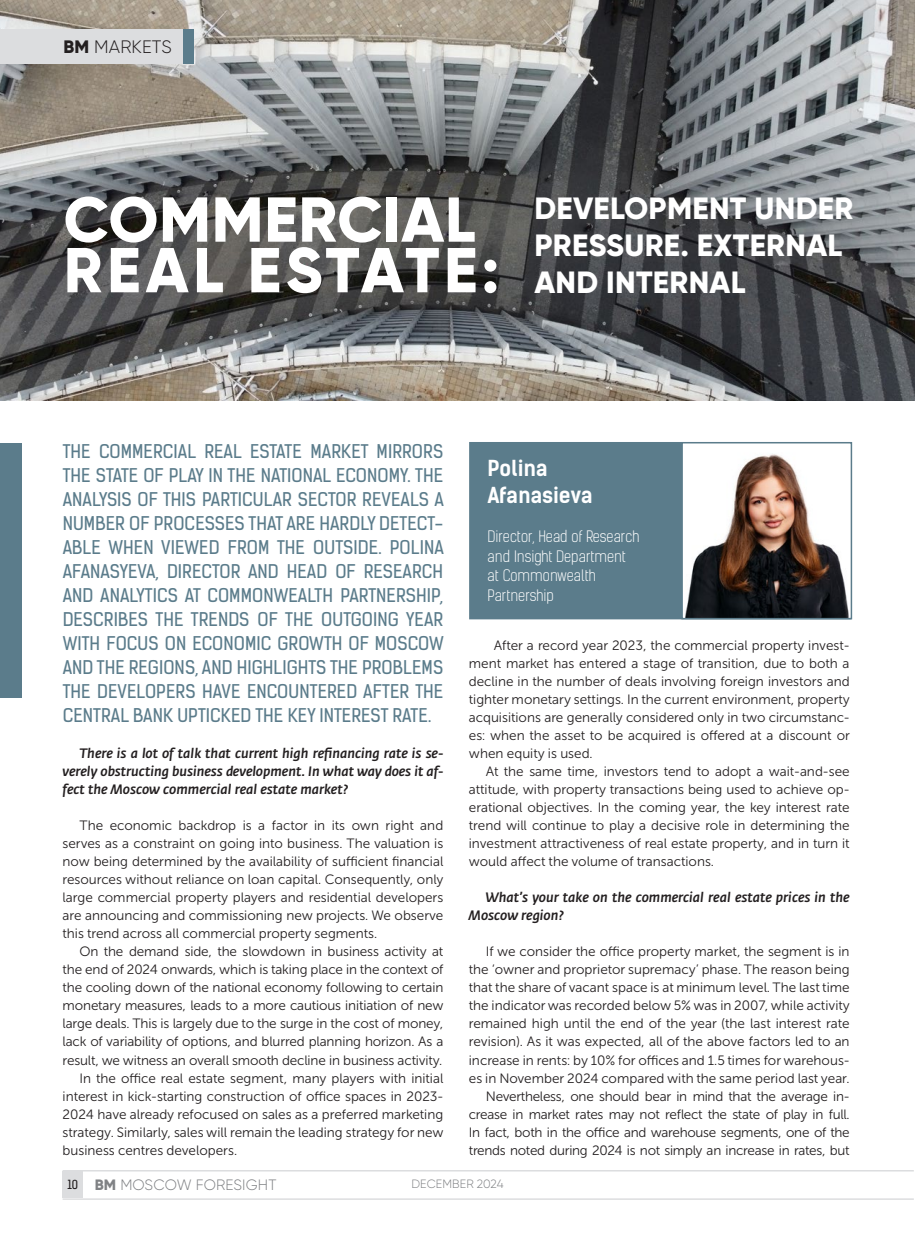
<style>
.page{position:relative;width:915px;height:1234px;background:#fff}
.page>*{position:absolute;margin:0;border:0;box-sizing:border-box;transform-origin:0 0}
.zag{font:800 63.3px/50.6px "Gilroy";letter-spacing:.01em;color:#fff}
.zag-2{font:800 30.75px/36.8px "Gilroy";letter-spacing:.01em;color:#fff}
.vrez{font:700 21px/27px "Kelson Sans";color:#fff}
.Врез{font:18px/24px "Kelson Sans";letter-spacing:.005em;color:#5b7c8b;text-align:justify}
.t1{font:300 18px "Gilroy";letter-spacing:.01em;color:#231f20}
.vrez-2{font:300 15px/19.5px "Kelson Sans";color:#fff}
.t2{font:300 15px "Gilroy";letter-spacing:.01em;color:#808285}
.text{font:13.5px/18px "Museo Sans Cyrl 300";color:#231f20;text-align:justify}
.qwestion{font:italic 500 13.5px/18px "Fedra Sans Pro";color:#231f20;text-align:justify}
.t3{font:300 12px "Gilroy";letter-spacing:.01em;color:#808285}
.s1{font-weight:800}
.s2{font-family:"Kelson Sans";font-weight:400;font-size:12px;color:#231f20}
</style>
<div class="page">
<img style="left:0;top:0;width:914px;height:400px">
<div style="left:469px;top:442px;width:381px;height:176px;background:#5b7c8b"></div>
<div style="left:469px;top:442px;width:382px;height:177px;border:2px solid #5b7c8b"></div>
<img style="left:684px;top:445px;width:164px;height:171px">
<div style="left:681px;top:442px;width:170px;height:177px;border:2px solid #5b7c8b"></div>
<div style="left:0;top:443px;width:21px;height:255px;background:#5b7c8b"></div>
<div style="left:0;top:30px;width:189px;height:34px;background:#dcdddf"></div>
<div style="left:184px;top:30px;width:10px;height:34px;background:#5b7c8b"></div>
<hr style="left:63px;top:1169px;width:850px;height:2px;background:#dcdddf">
<hr style="left:63px;top:1197px;width:850px;height:2px;background:#dcdddf">
<div style="left:63px;top:1171px;width:20px;height:26px;background:#dcdddf"></div>
<p class="t1" style="left:63px;top:36px;width:110px"><span class="s1">BM</span> MARKETS</p>
<p class="zag" style="left:64px;top:194px;width:437px">COMMERCIAL<br>REAL ESTATE:</p>
<p class="zag-2" style="left:534px;top:190px;width:320px">DEVELOPMENT UNDER<br>PRESSURE. EXTERNAL<br>AND INTERNAL</p>
<p class="Врез" style="left:63px;top:439px;width:382px">THE COMMERCIAL REAL ESTATE MARKET MIRRORS THE STATE OF PLAY IN THE NATIONAL ECONOMY. THE ANALYSIS OF THIS PARTICULAR SECTOR REVEALS A NUMBER OF PROCESSES THAT ARE HARDLY DETECT-ABLE WHEN VIEWED FROM THE OUTSIDE. POLINA AFANASYEVA, DIRECTOR AND HEAD OF RESEARCH AND ANALYTICS AT COMMONWEALTH PARTNERSHIP, DESCRIBES THE TRENDS OF THE OUTGOING YEAR WITH FOCUS ON ECONOMIC GROWTH OF MOSCOW AND THE REGIONS, AND HIGHLIGHTS THE PROBLEMS THE DEVELOPERS HAVE ENCOUNTERED AFTER THE CENTRAL BANK UPTICKED THE KEY INTEREST RATE.</p>
<p class="qwestion" style="left:63px;top:744px;width:382px;text-indent:17px">There is a lot of talk that current high refinancing rate is se&shy;verely obstructing business development. In what way does it af&shy;fect the Moscow commercial real estate market?</p>
<p class="text" style="left:63px;top:816px;width:382px;text-indent:17px">The economic backdrop is a factor in its own right and serves as a constraint on going into business. The valuation is now being determined by the availability of sufficient financial resources without reliance on loan capital. Consequently, only large commercial property players and residential developers are announcing and commissioning new projects. We observe this trend across all commercial property segments.</p>
<p class="text" style="left:63px;top:942px;width:382px;text-indent:17px">On the demand side, the slowdown in business activity at the end of 2024 onwards, which is taking place in the context of the cooling down of the national economy following to certain monetary measures, leads to a more cautious initiation of new large deals. This is largely due to the surge in the cost of money, lack of variability of options, and blurred planning horizon. As a result, we witness an overall smooth decline in business activity.</p>
<p class="text" style="left:63px;top:1068px;width:382px;text-indent:17px">In the office real estate segment, many players with initial interest in kick-starting construction of office spaces in 2023- 2024 have already refocused on sales as a preferred marketing strategy. Similarly, sales will remain the leading strategy for new business centres developers.</p>
<p class="vrez" style="left:487px;top:455px;width:106px">Polina<br>Afanasieva</p>
<p class="vrez-2" style="left:487px;top:527px;width:153px">Director, Head of Research and Insight Department at Commonwealth<br>Partnership</p>
<p class="text" style="left:468px;top:636px;width:382px;text-indent:25px">After a record year 2023, the commercial property invest&shy;ment market has entered a stage of transition, due to both a decline in the number of deals involving foreign investors and tighter monetary settings. In the current environment, property acquisitions are generally considered only in two circumstanc&shy;es: when the asset to be acquired is offered at a discount or when equity is used.</p>
<p class="text" style="left:468px;top:762px;width:382px;text-indent:17px">At the same time, investors tend to adopt a wait-and-see attitude, with property transactions being used to achieve op&shy;erational objectives. In the coming year, the key interest rate trend will continue to play a decisive role in determining the investment attractiveness of real estate property, and in turn it would affect the volume of transactions.</p>
<p class="qwestion" style="left:468px;top:888px;width:382px;text-indent:17px">What’s your take on the commercial real estate prices in the<br>Moscow region?</p>
<p class="text" style="left:468px;top:942px;width:382px;text-indent:17px">If we consider the office property market, the segment is in the ‘owner and proprietor supremacy’ phase. The reason being that the share of vacant space is at minimum level. The last time the indicator was recorded below 5% was in 2007, while activity remained high until the end of the year (the last interest rate revision). As it was expected, all of the above factors led to an increase in rents: by 10% for offices and 1.5 times for warehous&shy;es in November 2024 compared with the same period last year.</p>
<p class="text" style="left:468px;top:1086px;width:382px;text-indent:17px">Nevertheless, one should bear in mind that the average in&shy;crease in market rates may not reflect the state of play in full.<br>In fact, both in the office and warehouse segments, one of the trends noted during 2024 is not simply an increase in rates, but</p>
<p class="t2" style="left:67px;top:1174px;width:210px"><span class="s2">10</span> <span class="s1">BM</span> MOSCOW FORESIGHT</p>
<p class="t3" style="left:411px;top:1176px;width:94px">DECEMBER 2024</p>
</div>
